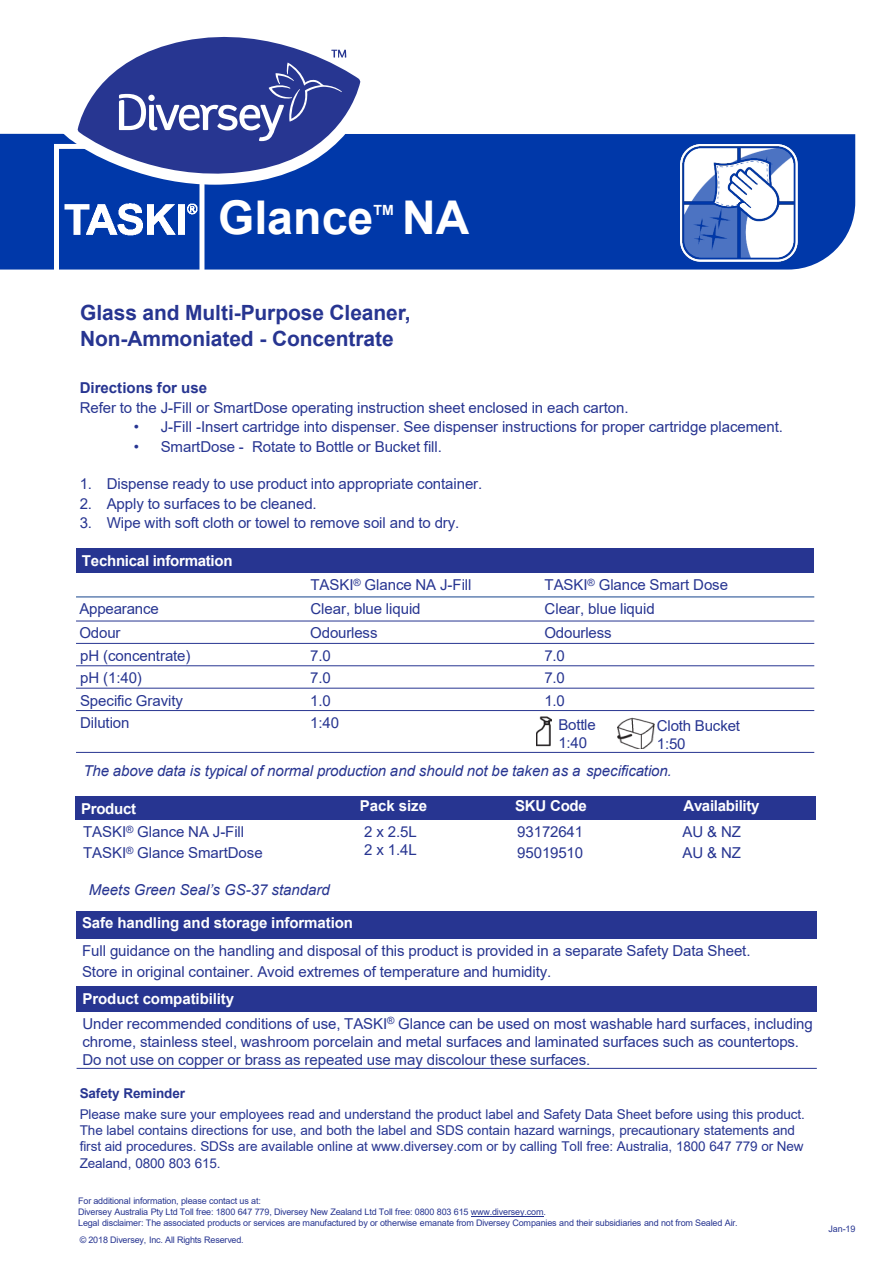
<style>
.page{position:relative;width:893px;height:1263px;background:#fff}
.page>*{position:absolute;margin:0;border:0;box-sizing:border-box;transform-origin:0 0}
.t1{font:700 46.5px "Arial";color:#fff}
.t2{font:700 21px/25.2px "Arial";letter-spacing:-.005em;color:#273591}
.t3{font:15px/18px "Arial";letter-spacing:-.005em;color:#273591}
.t4{font:700 15px "Arial";letter-spacing:-.01em;color:#fff}
.t5{font:italic 15px "Arial";letter-spacing:-.005em;color:#273591}
.t6{font:700 15px "Arial";color:#273591}
.t7{font:700 14.1px "Arial";color:#fff}
.t8{font:13.5px/16.2px "Arial";letter-spacing:-.01em;color:#273591}
.t9{font:700 13.5px "Arial";letter-spacing:-.01em;color:#273591}
.t10{font:9px "Arial";letter-spacing:-.015em;color:#273591}
</style>
<div class="page">
<div style="left:76px;top:549px;width:460px;height:24px;background:#273591"></div>
<div style="left:536px;top:549px;width:278px;height:24px;background:#273591"></div>
<hr style="left:76px;top:597px;width:738px;height:1px;background:#16458d">
<hr style="left:76px;top:621px;width:738px;height:1px;background:#273591">
<hr style="left:76px;top:643px;width:738px;height:1px;background:#273591">
<hr style="left:76px;top:665px;width:738px;height:1px;background:#273591">
<hr style="left:76px;top:688px;width:738px;height:1px;background:#273591">
<hr style="left:76px;top:710px;width:738px;height:1px;background:#273591">
<hr style="left:76px;top:752px;width:738px;height:1px;background:#273591">
<div style="left:77px;top:986px;width:739px;height:26px;background:#273591"></div>
<hr style="left:77px;top:1068px;width:739px;height:1px;background:#273591">
<div style="left:0;top:134px;width:855px;height:136px;background:#0038a9"></div>
<hr style="left:471px;top:1216px;width:72px;height:1px;background:#273591">
<div style="left:76px;top:911px;width:740px;height:28px;background:#273591"></div>
<hr style="left:76px;top:986px;width:740px;height:1px;background:#273591">
<img style="left:47px;top:137px;width:165px;height:133px">
<svg style="left:58px;top:81px;width:317px;height:104px"></svg>
<svg style="left:77px;top:36px;width:283px;height:150px"></svg>
<svg style="left:119px;top:50px;width:227px;height:91px;background:#4b58a3"></svg>
<img style="left:680px;top:145px;width:117px;height:117px">
<div style="left:75px;top:796px;width:281px;height:24px;background:#273591"></div>
<div style="left:356px;top:796px;width:153px;height:24px;background:#273591"></div>
<div style="left:509px;top:796px;width:153px;height:24px;background:#273591"></div>
<div style="left:662px;top:796px;width:153px;height:24px;background:#273591"></div>
<img style="left:617px;top:717px;width:37px;height:32px">
<img style="left:536px;top:716px;width:15px;height:31px">
<p class="t1" style="left:218px;top:185px;width:157px">Glance</p>
<p class="t7" style="left:373px;top:200px;width:22px">TM</p>
<p class="t1" style="left:402px;top:185px;width:69px">NA</p>
<p class="t2" style="left:80px;top:301px;width:332px">Glass and Multi-Purpose Cleaner,<br>Non-Ammoniated - Concentrate</p>
<p class="t6" style="left:80px;top:377px;width:129px">Directions for use</p>
<p class="t3" style="left:80px;top:398px;width:550px">Refer to the J-Fill or SmartDose operating instruction sheet enclosed in each carton.</p>
<p class="t3" style="left:134px;top:418px;width:650px">• J-Fill -Insert cartridge into dispenser. See dispenser instructions for proper cartridge placement.</p>
<p class="t3" style="left:134px;top:437px;width:310px">• SmartDose - Rotate to Bottle or Bucket fill.</p>
<p class="t3" style="left:80px;top:475px;width:404px">1. Dispense ready to use product into appropriate container.</p>
<p class="t3" style="left:80px;top:494px;width:238px">2. Apply to surfaces to be cleaned.</p>
<p class="t3" style="left:80px;top:514px;width:381px">3. Wipe with soft cloth or towel to remove soil and to dry.</p>
<p class="t4" style="left:82px;top:550px;width:152px">Technical information</p>
<p class="t3" style="left:310px;top:576px;width:162px">TASKI<sup>®</sup> Glance NA J-Fill</p>
<p class="t3" style="left:544px;top:576px;width:185px">TASKI<sup>®</sup> Glance Smart Dose</p>
<p class="t3" style="left:79px;top:600px;width:81px">Appearance</p>
<p class="t3" style="left:310px;top:600px;width:112px">Clear, blue liquid</p>
<p class="t3" style="left:544px;top:600px;width:112px">Clear, blue liquid</p>
<p class="t3" style="left:79px;top:624px;width:43px">Odour</p>
<p class="t3" style="left:310px;top:624px;width:69px">Odourless</p>
<p class="t3" style="left:544px;top:624px;width:69px">Odourless</p>
<p class="t3" style="left:80px;top:646px;width:112px">pH (concentrate)</p>
<p class="t3" style="left:310px;top:646px;width:22px">7.0</p>
<p class="t3" style="left:544px;top:646px;width:22px">7.0</p>
<p class="t3" style="left:80px;top:669px;width:63px">pH (1:40)</p>
<p class="t3" style="left:310px;top:669px;width:22px">7.0</p>
<p class="t3" style="left:544px;top:669px;width:22px">7.0</p>
<p class="t3" style="left:80px;top:691px;width:104px">Specific Gravity</p>
<p class="t3" style="left:310px;top:691px;width:22px">1.0</p>
<p class="t3" style="left:544px;top:691px;width:22px">1.0</p>
<p class="t3" style="left:80px;top:714px;width:51px">Dilution</p>
<p class="t3" style="left:310px;top:714px;width:30px">1:40</p>
<p class="t3" style="left:558px;top:715px;width:39px">Bottle</p>
<p class="t3" style="left:558px;top:733px;width:30px">1:40</p>
<p class="t3" style="left:657px;top:717px;width:85px">Cloth Bucket</p>
<p class="t3" style="left:657px;top:735px;width:30px">1:50</p>
<p class="t5" style="left:84px;top:761px;width:589px">The above data is typical of normal production and should not be taken as a specification.</p>
<p class="t4" style="left:81px;top:798px;width:57px">Product</p>
<p class="t4" style="left:360px;top:795px;width:69px">Pack size</p>
<p class="t4" style="left:515px;top:795px;width:73px">SKU Code</p>
<p class="t4" style="left:683px;top:795px;width:78px">Availability</p>
<p class="t3" style="left:83px;top:823px;width:162px">TASKI<sup>®</sup> Glance NA J-Fill</p>
<p class="t3" style="left:83px;top:844px;width:181px">TASKI<sup>®</sup> Glance SmartDose</p>
<p class="t3" style="left:682px;top:823px;width:60px">AU &amp; NZ</p>
<p class="t3" style="left:682px;top:844px;width:60px">AU &amp; NZ</p>
<p class="t3" style="left:364px;top:823px;width:54px">2 x 2.5L<br>2 x 1.4L</p>
<p class="t3" style="left:517px;top:823px;width:67px">93172641</p>
<p class="t3" style="left:517px;top:844px;width:67px">95019510</p>
<p class="t5" style="left:89px;top:880px;width:242px">Meets Green Seal’s GS-37 standard</p>
<p class="t4" style="left:82px;top:912px;width:272px">Safe handling and storage information</p>
<p class="t3" style="left:82px;top:942px;width:670px">Full guidance on the handling and disposal of this product is provided in a separate Safety Data Sheet.</p>
<p class="t3" style="left:82px;top:963px;width:471px">Store in original container. Avoid extremes of temperature and humidity.</p>
<p class="t4" style="left:82px;top:988px;width:153px">Product compatibility</p>
<p class="t3" style="left:82px;top:1015px;width:731px">Under recommended conditions of use, TASKI<sup>®</sup> Glance can be used on most washable hard surfaces, including chrome, stainless steel, washroom porcelain and metal surfaces and laminated surfaces such as countertops.<br>Do not use on copper or brass as repeated use may discolour these surfaces.</p>
<p class="t9" style="left:80px;top:1084px;width:107px">Safety Reminder</p>
<p class="t8" style="left:80px;top:1106px;width:726px">Please make sure your employees read and understand the product label and Safety Data Sheet before using this product.<br>The label contains directions for use, and both the label and SDS contain hazard warnings, precautionary statements and first aid procedures. SDSs are available online at www.diversey.com or by calling Toll free: Australia, 1800 647 779 or New Zealand, 0800 803 615.</p>
<p class="t10" style="left:78px;top:1195px;width:184px">For additional information, please contact us at:</p>
<p class="t10" style="left:78px;top:1205px;width:469px">Diversey Australia Pty Ltd Toll free: 1800 647 779, Diversey New Zealand Ltd Toll free: 0800 803 615 www.diversey.com.</p>
<p class="t10" style="left:78px;top:1216px;width:661px">Legal disclaimer: The associated products or services are manufactured by or otherwise emanate from Diversey Companies and their subsidiaries and not from Sealed Air.</p>
<p class="t10" style="left:80px;top:1233px;width:166px">© 2018 Diversey, Inc. All Rights Reserved.</p>
<p class="t10" style="left:828px;top:1223px;width:28px">Jan-19</p>
</div>
